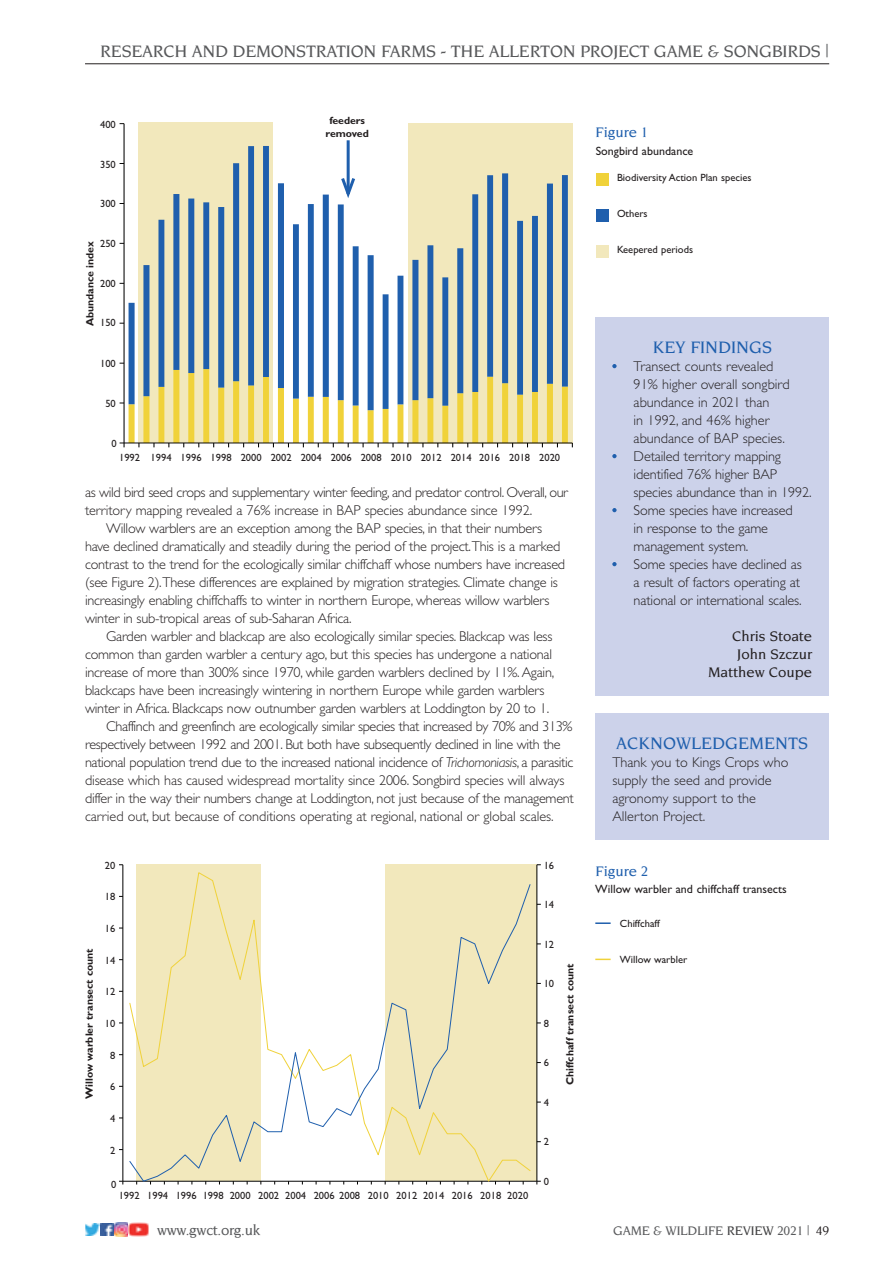
<style>
.page{position:relative;width:893px;height:1263px;background:#fff}
.page>*{position:absolute;margin:0;border:0;box-sizing:border-box;transform-origin:0 0}
.t1{font:500 18px "Novarese LT";letter-spacing:-.015em;color:#58595b}
.t2{font:500 18px "Novarese LT";color:#1f5fad}
.t3{font:500 15px/18px "Novarese LT";color:#231f20;text-align:right}
.t4{font:500 15px "Novarese LT";letter-spacing:-.015em;color:#58595b}
.t5{font:500 15px "Novarese LT";color:#1f5fad}
.t6{font:300 14.25px/18px "Gill Sans";letter-spacing:-.015em;color:#231f20}
.t7{font:500 13.5px "Novarese LT";letter-spacing:-.015em;color:#58595b}
.t8{font:12px "Gill Sans";color:#231f20}
.t9{font:10.5px "Gill Sans";color:#231f20}
.t10{font:700 10.5px/12.6px "Gill Sans";color:#231f20;text-align:center}
.s1{font-style:italic}
.s2{color:#404041}
.s3{color:#231f20}
</style>
<div class="page">
<img style="left:85px;top:1223px;width:15px;height:12px">
<svg style="left:101px;top:1223px;width:27px;height:13px"></svg>
<img style="left:129px;top:1222px;width:19px;height:14px">
<div style="left:595px;top:317px;width:234px;height:378px;background:#ccd2ea"></div>
<svg style="left:612px;top:364px;width:5px;height:4px"></svg>
<svg style="left:612px;top:454px;width:5px;height:4px"></svg>
<svg style="left:612px;top:508px;width:5px;height:4px"></svg>
<svg style="left:612px;top:562px;width:5px;height:4px"></svg>
<div style="left:595px;top:713px;width:234px;height:126px;background:#ccd2ea"></div>
<hr style="left:85px;top:63px;width:744px;height:1px;background:#231f20">
<div style="left:596px;top:245px;width:12px;height:13px;background:#f2e8bc"></div>
<div style="left:138px;top:123px;width:135px;height:320px;background:#f2e8bc"></div>
<div style="left:408px;top:123px;width:164px;height:320px;background:#f2e8bc"></div>
<svg style="left:129px;top:146px;width:439px;height:217px"></svg>
<hr style="left:124px;top:124px;width:1px;height:319px;background:#000">
<svg style="left:120px;top:363px;width:453px;height:84px"></svg>
<hr style="left:347px;top:140px;width:3px;height:54px;background:#1f5fad">
<svg style="left:339px;top:175px;width:19px;height:28px"></svg>
<div style="left:596px;top:209px;width:12px;height:13px;background:#1f5fad"></div>
<div style="left:596px;top:173px;width:12px;height:13px;background:#f0d23a"></div>
<div style="left:385px;top:864px;width:152px;height:317px;background:#f2e8bc"></div>
<div style="left:137px;top:864px;width:124px;height:317px;background:#f2e8bc"></div>
<hr style="left:537px;top:865px;width:1px;height:316px;background:#000">
<hr style="left:123px;top:865px;width:1px;height:316px;background:#000">
<hr style="left:123px;top:1181px;width:414px;height:1px;background:#000">
<svg style="left:128px;top:883px;width:403px;height:299px"></svg>
<svg style="left:595px;top:922px;width:16px;height:2px"></svg>
<svg style="left:595px;top:959px;width:16px;height:1px"></svg>
<p class="t1" style="left:100px;top:44px;width:730px">RESEARCH AND DEMONSTRATION FARMS - THE ALLERTON PROJECT GAME &amp; SONGBIRDS |</p>
<p class="t9" style="left:100px;top:120px;width:17px">400</p>
<p class="t9" style="left:100px;top:161px;width:17px">350</p>
<p class="t9" style="left:100px;top:200px;width:17px">300</p>
<p class="t9" style="left:100px;top:239px;width:17px">250</p>
<p class="t9" style="left:100px;top:280px;width:17px">200</p>
<p class="t9" style="left:100px;top:319px;width:17px">150</p>
<p class="t9" style="left:100px;top:360px;width:17px">100</p>
<p class="t9" style="left:105px;top:400px;width:12px">50</p>
<p class="t10" style="left:85px;top:326px;width:87px;rotate:-90deg">Abundance index</p>
<p class="t9" style="left:112px;top:440px;width:7px">0</p>
<p class="t10" style="left:326px;top:116px;width:45px">feeders removed</p>
<p class="t9" style="left:119px;top:454px;width:442px">1992 1994 1996 1998 2000 2002 2004 2006 2008 2010 2012 2014 2016 2018 2020</p>
<p class="t6" style="left:85px;top:485px;width:484px">as wild bird seed crops and supplementary winter feeding, and predator control. Overall, our</p>
<p class="t6" style="left:85px;top:503px;width:449px">territory mapping revealed a 76% increase in BAP species abundance since 1992.</p>
<p class="t6" style="left:106px;top:521px;width:437px">Willow warblers are an exception among the BAP species, in that their numbers</p>
<p class="t6" style="left:85px;top:539px;width:477px">have declined dramatically and steadily during the period of the project.This is a marked</p>
<p class="t6" style="left:85px;top:557px;width:482px">contrast to the trend for the ecologically similar chiffchaff whose numbers have increased</p>
<p class="t6" style="left:85px;top:575px;width:474px">(see Figure 2).These differences are explained by migration strategies. Climate change is</p>
<p class="t6" style="left:85px;top:593px;width:466px">increasingly enabling chiffchaffs to winter in northern Europe, whereas willow warblers</p>
<p class="t6" style="left:85px;top:611px;width:268px">winter in sub-tropical areas of sub-Saharan Africa.</p>
<p class="t6" style="left:106px;top:629px;width:448px">Garden warbler and blackcap are also ecologically similar species. Blackcap was less</p>
<p class="t6" style="left:85px;top:647px;width:469px">common than garden warbler a century ago, but this species has undergone a national</p>
<p class="t6" style="left:85px;top:665px;width:471px">increase of more than 300% since 1970, while garden warblers declined by 11%. Again,</p>
<p class="t6" style="left:85px;top:683px;width:461px">blackcaps have been increasingly wintering in northern Europe while garden warblers</p>
<p class="t6" style="left:85px;top:701px;width:466px">winter in Africa. Blackcaps now outnumber garden warblers at Loddington by 20 to 1.</p>
<p class="t6" style="left:106px;top:719px;width:468px">Chaffinch and greenfinch are ecologically similar species that increased by 70% and 313%</p>
<p class="t6" style="left:85px;top:737px;width:477px">respectively between 1992 and 2001. But both have subsequently declined in line with the</p>
<p class="t6" style="left:85px;top:755px;width:490px">national population trend due to the increased national incidence of <span class="s1">Trichomoniasis</span>, a parasitic</p>
<p class="t6" style="left:85px;top:773px;width:481px">disease which has caused widespread mortality since 2006. Songbird species will always</p>
<p class="t6" style="left:85px;top:791px;width:490px">differ in the way their numbers change at Loddington, not just because of the management</p>
<p class="t6" style="left:85px;top:809px;width:470px">carried out, but because of conditions operating at regional, national or global scales.</p>
<p class="t10" style="left:84px;top:1099px;width:152px;rotate:-90deg">Willow warbler transect count</p>
<p class="t9" style="left:105px;top:861px;width:12px">20</p>
<p class="t9" style="left:105px;top:893px;width:12px">18</p>
<p class="t9" style="left:105px;top:925px;width:12px">16</p>
<p class="t9" style="left:105px;top:956px;width:12px">14</p>
<p class="t9" style="left:105px;top:988px;width:12px">12</p>
<p class="t9" style="left:105px;top:1020px;width:12px">10</p>
<p class="t9" style="left:110px;top:1051px;width:7px">8</p>
<p class="t9" style="left:110px;top:1083px;width:7px">6</p>
<p class="t9" style="left:110px;top:1115px;width:7px">4</p>
<p class="t9" style="left:110px;top:1146px;width:7px">2</p>
<p class="t9" style="left:111px;top:1181px;width:7px">0</p>
<p class="t9" style="left:119px;top:1192px;width:411px">1992 1994 1996 1998 2000 2002 2004 2006 2008 2010 2012 2014 2016 2018 2020</p>
<p class="t9" style="left:544px;top:861px;width:12px">16</p>
<p class="t9" style="left:544px;top:901px;width:12px">14</p>
<p class="t9" style="left:544px;top:940px;width:12px">12</p>
<p class="t9" style="left:544px;top:980px;width:12px">10</p>
<p class="t9" style="left:544px;top:1020px;width:7px">8</p>
<p class="t9" style="left:544px;top:1059px;width:7px">6</p>
<p class="t9" style="left:544px;top:1099px;width:7px">4</p>
<p class="t9" style="left:544px;top:1138px;width:7px">2</p>
<p class="t9" style="left:544px;top:1178px;width:7px">0</p>
<p class="t10" style="left:565px;top:1085px;width:123px;rotate:-90deg">Chiffchaff transect count</p>
<p class="t5" style="left:595px;top:127px;width:54px">Figure 1</p>
<p class="t8" style="left:596px;top:147px;width:99px">Songbird abundance</p>
<p class="t9" style="left:617px;top:174px;width:136px">Biodiversity Action Plan species</p>
<p class="t9" style="left:617px;top:210px;width:32px">Others</p>
<p class="t9" style="left:617px;top:246px;width:78px">Keepered periods</p>
<p class="t2" style="left:652px;top:340px;width:121px">KEY FINDINGS</p>
<p class="t6" style="left:634px;top:359px;width:180px">Transect counts revealed<br>91% higher overall songbird abundance in 2021 than<br>in 1992, and 46% higher abundance of BAP species.<br>Detailed territory mapping identified 76% higher BAP species abundance than in 1992.<br>Some species have increased<br>in response to the game management system.<br>Some species have declined as<br>a result of factors operating at national or international scales.</p>
<p class="t3" style="left:708px;top:629px;width:106px">Chris Stoate<br>John Szczur<br>Matthew Coupe</p>
<p class="t2" style="left:616px;top:736px;width:193px">ACKNOWLEDGEMENTS</p>
<p class="t6" style="left:612px;top:755px;width:178px">Thank you to Kings Crops who supply the seed and provide agronomy support to the<br>Allerton Project.</p>
<p class="t5" style="left:595px;top:865px;width:54px">Figure 2</p>
<p class="t8" style="left:595px;top:885px;width:193px">Willow warbler and chiffchaff transects</p>
<p class="t9" style="left:620px;top:920px;width:41px">Chiffchaff</p>
<p class="t9" style="left:620px;top:956px;width:69px">Willow warbler</p>
<p class="t4" style="left:157px;top:1225px;width:105px">www.gwct.org.uk</p>
<p class="t7" style="left:613px;top:1226px;width:218px">GAME &amp; WILDLIFE <span class="s2">REVIEW</span> 2021 | <span class="s3">49</span></p>
</div>
